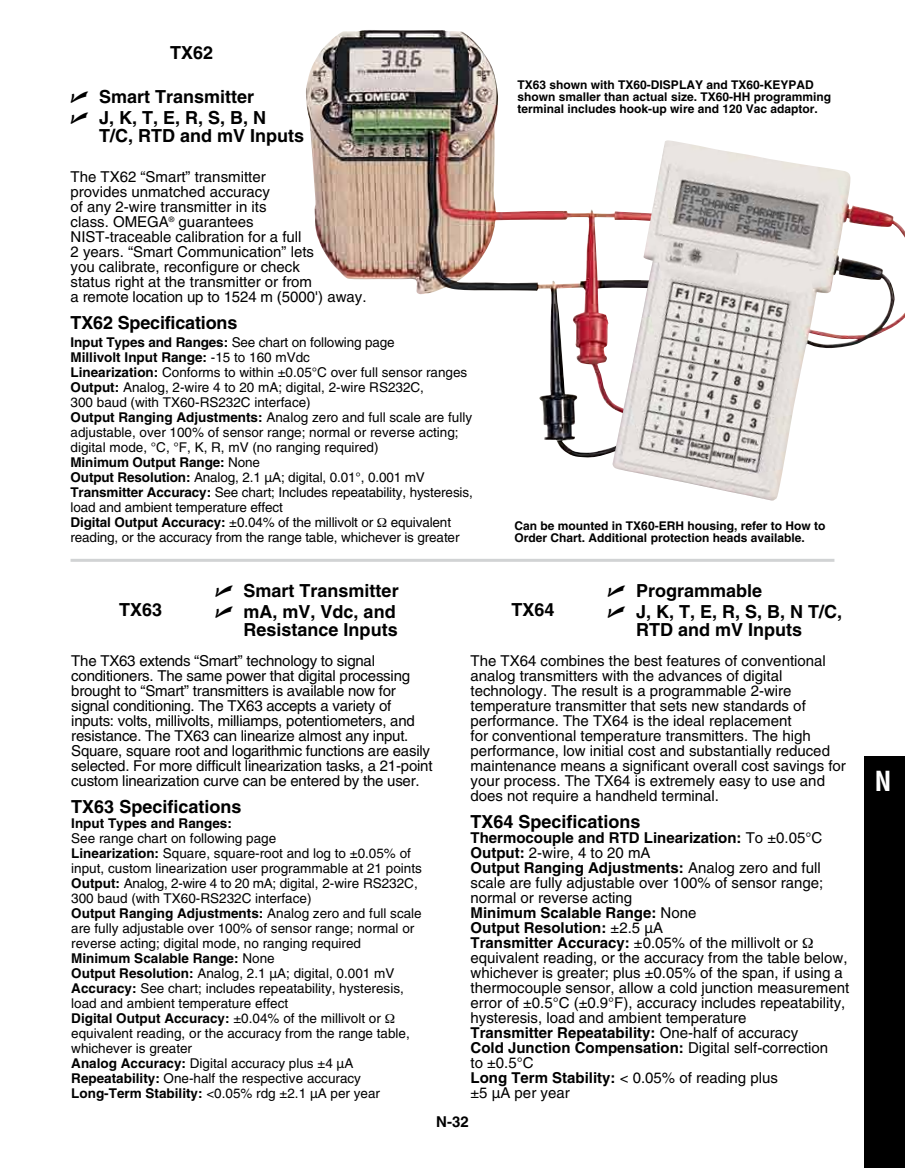
<style>
.page{position:relative;width:905px;height:1168px;background:#fff}
.page>*{position:absolute;margin:0;border:0;box-sizing:border-box;transform-origin:0 0}
.t1{font:700 condensed 27px "Helvetica";color:#fff}
.t2{font:700 18px/21px "Helvetica";color:#000}
.t3{font:15px/15px "Helvetica";color:#000}
.t4{font:700 15px "Helvetica";color:#000}
.t5{font:13.5px/15px "Helvetica";color:#000}
.t6{font:700 13.5px "Helvetica";color:#000}
.t7{font:700 12px/12px "Helvetica";color:#000}
.s1{font-family:"Universal Newswith Comm Pi";font-weight:400}
.s2{font-weight:700}
</style>
<div class="page">
<div style="left:864px;top:756px;width:40px;height:412px;background:#000"></div>
<img style="left:306px;top:30px;width:306px;height:428px">
<img style="left:612px;top:140px;width:292px;height:361px">
<hr style="left:70px;top:559px;width:764px;height:3px;background:#d1d3d4">
<p class="t2" style="left:170px;top:42px;width:45px">TX62</p>
<p class="t2" style="left:70px;top:86px;width:197px"><span class="s1">U</span> Smart Transmitter<br><span class="s1">U</span> J, K, T, E, R, S, B, N</p>
<p class="t2" style="left:99px;top:125px;width:207px">T/C, RTD and mV Inputs</p>
<p class="t7" style="left:517px;top:78px;width:315px">TX63 shown with TX60-DISPLAY and TX60-KEYPAD shown smaller than actual size. TX60-HH programming terminal includes hook-up wire and 120 Vac adaptor.</p>
<p class="t3" style="left:70px;top:169px;width:297px">The TX62 “Smart” transmitter<br>provides unmatched accuracy<br>of any 2-wire transmitter in its<br>class. OMEGA<sup>®</sup> guarantees<br>NIST-traceable calibration for a full<br>2 years. “Smart Communication” lets<br>you calibrate, reconfigure or check<br>status right at the transmitter or from<br>a remote location up to 1524 m (5000') away.</p>
<p class="t2" style="left:70px;top:312px;width:168px">TX62 Specifications</p>
<p class="t5" style="left:70px;top:335px;width:404px"><span class="s2">Input Types and Ranges:</span> See chart on following page<br><span class="s2">Millivolt Input Range:</span> -15 to 160 mVdc<br><span class="s2">Linearization:</span> Conforms to within ±0.05°C over full sensor ranges <span class="s2">Output:</span> Analog, 2-wire 4 to 20 mA; digital, 2-wire RS232C,<br>300 baud (with TX60-RS232C interface)<br><span class="s2">Output Ranging Adjustments:</span> Analog zero and full scale are fully adjustable, over 100% of sensor range; normal or reverse acting; digital mode, °C, °F, K, R, mV (no ranging required)<br><span class="s2">Minimum Output Range:</span> None<br><span class="s2">Output Resolution:</span> Analog, 2.1 µA; digital, 0.01°, 0.001 mV <span class="s2">Transmitter Accuracy:</span> See chart; Includes repeatability, hysteresis, load and ambient temperature effect<br><span class="s2">Digital Output Accuracy:</span> ±0.04% of the millivolt or</p>
<p class="t5" style="left:70px;top:515px;width:390px;text-indent:320px">equivalent reading, or the accuracy from the range table, whichever is greater</p>
<p class="t7" style="left:514px;top:520px;width:312px">Can be mounted in TX60-ERH housing, refer to How to<br>Order Chart. Additional protection heads available.</p>
<p class="t2" style="left:119px;top:599px;width:45px">TX63</p>
<p class="t2" style="left:215px;top:580px;width:185px"><span class="s1">U</span> Smart Transmitter<br><span class="s1">U</span> mA, mV, Vdc, and</p>
<p class="t2" style="left:243px;top:619px;width:156px">Resistance Inputs</p>
<p class="t3" style="left:71px;top:653px;width:363px">The TX63 extends “Smart” technology to signal conditioners. The same power that digital processing brought to “Smart” transmitters is available now for signal conditioning. The TX63 accepts a variety of inputs: volts, millivolts, milliamps, potentiometers, and resistance. The TX63 can linearize almost any input.<br>Square, square root and logarithmic functions are easily selected. For more difficult linearization tasks, a 21-point custom linearization curve can be entered by the user.</p>
<p class="t2" style="left:71px;top:796px;width:172px">TX63 Specifications</p>
<p class="t6" style="left:71px;top:815px;width:162px">Input Types and Ranges:</p>
<p class="t5" style="left:71px;top:831px;width:352px">See range chart on following page<br><span class="s2">Linearization:</span> Square, square-root and log to ±0.05% of input, custom linearization user programmable at 21 points <span class="s2">Output:</span> Analog, 2-wire 4 to 20 mA; digital, 2-wire RS232C, 300 baud (with TX60-RS232C interface)<br><span class="s2">Output Ranging Adjustments:</span> Analog zero and full scale are fully adjustable over 100% of sensor range; normal or reverse acting; digital mode, no ranging required <span class="s2">Minimum Scalable Range:</span> None<br><span class="s2">Output Resolution:</span> Analog, 2.1 µA; digital, 0.001 mV <span class="s2">Accuracy:</span> See chart; includes repeatability, hysteresis, load and ambient temperature effect<br><span class="s2">Digital Output Accuracy:</span> ±0.04% of the millivolt or equivalent reading, or the accuracy from the range table, whichever is greater<br><span class="s2">Analog Accuracy:</span> Digital accuracy plus ±4 µA <span class="s2">Repeatability:</span> One-half the respective accuracy <span class="s2">Long-Term Stability:</span> &lt;0.05% rdg ±2.1 µA per year</p>
<p class="t2" style="left:511px;top:599px;width:45px">TX64</p>
<p class="t2" style="left:607px;top:580px;width:236px"><span class="s1">U</span> Programmable<br><span class="s1">U</span> J, K, T, E, R, S, B, N T/C,</p>
<p class="t2" style="left:636px;top:619px;width:168px">RTD and mV Inputs</p>
<p class="t3" style="left:470px;top:653px;width:377px">The TX64 combines the best features of conventional analog transmitters with the advances of digital technology. The result is a programmable 2-wire temperature transmitter that sets new standards of performance. The TX64 is the ideal replacement<br>for conventional temperature transmitters. The high performance, low initial cost and substantially reduced maintenance means a significant overall cost savings for your process. The TX64 is extremely easy to use and does not require a handheld terminal.</p>
<p class="t2" style="left:470px;top:810px;width:172px">TX64 Specifications</p>
<p class="t3" style="left:470px;top:830px;width:380px"><span class="s2">Thermocouple and RTD Linearization:</span> To ±0.05°C <span class="s2">Output:</span> 2-wire, 4 to 20 mA<br><span class="s2">Output Ranging Adjustments:</span> Analog zero and full scale are fully adjustable over 100% of sensor range; normal or reverse acting<br><span class="s2">Minimum Scalable Range:</span> None<br><span class="s2">Output Resolution:</span> ±2.5 µA<br><span class="s2">Transmitter Accuracy:</span> ±0.05% of the millivolt or equivalent reading, or the accuracy from the table below, whichever is greater; plus ±0.05% of the span, if using a thermocouple sensor, allow a cold junction measurement error of ±0.5°C (±0.9°F), accuracy includes repeatability, hysteresis, load and ambient temperature<br><span class="s2">Transmitter Repeatability:</span> One-half of accuracy<br><span class="s2">Cold Junction Compensation:</span> Digital self-correction<br>to ±0.5°C<br><span class="s2">Long Term Stability:</span> &lt; 0.05% of reading plus<br>±5 µA per year</p>
<p class="t4" style="left:436px;top:1112px;width:34px">N-32</p>
<h1 class="t1" style="left:874px;top:764px;width:18px">N</h1>
</div>
